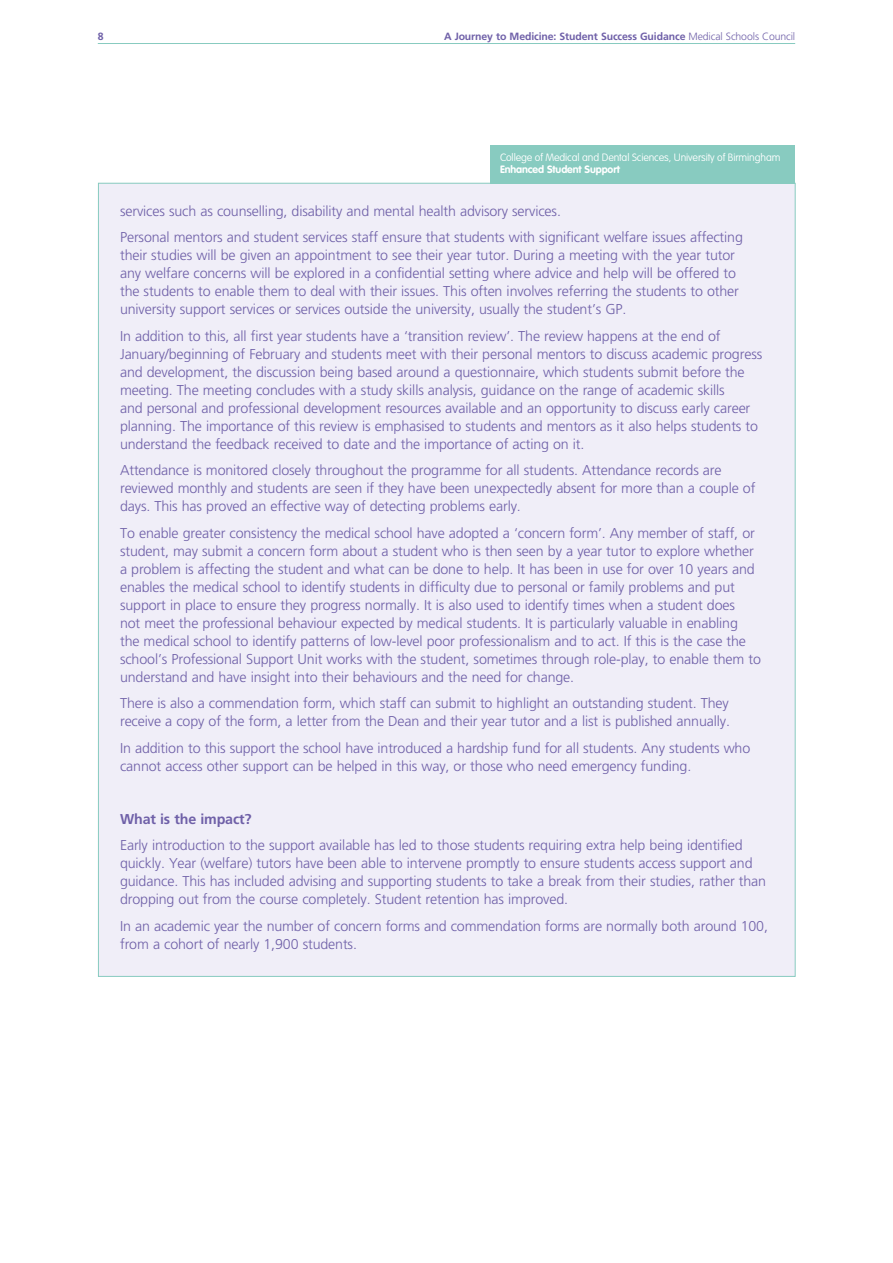
<style>
.page{position:relative;width:893px;height:1263px;background:#fff}
.page>*{position:absolute;margin:0;border:0;box-sizing:border-box;transform-origin:0 0}
.t1{font:300 14.25px/18px "Frutiger";letter-spacing:-.01em;color:#6f60a8}
.t2{font:700 14.25px "Frutiger";letter-spacing:-.01em;color:#6f60a8}
.t3{font:700 10.5px "Frutiger";letter-spacing:-.01em;color:#6f60a8}
.t4{font:100 10.5px "VAG Rounded";letter-spacing:-.01em;color:#fff}
.t5{font:700 10.5px "VAG Rounded";letter-spacing:-.01em;color:#fff}
.s1{font-weight:300}
</style>
<div class="page">
<hr style="left:98px;top:43px;width:697px;height:1px;background:#88cbc0">
<div style="left:98px;top:183px;width:697px;height:793px;background:#f0eef8"></div>
<div style="left:490px;top:145px;width:305px;height:38px;background:#88cbc0"></div>
<p class="t3" style="left:98px;top:30px;width:7px">8</p>
<p class="t3" style="left:444px;top:30px;width:353px">A Journey to Medicine: Student Success Guidance <span class="s1">Medical Schools Council</span></p>
<p class="t4" style="left:500px;top:152px;width:282px">College of Medical and Dental Sciences, University of Birmingham</p>
<p class="t5" style="left:500px;top:163px;width:121px">Enhanced Student Support</p>
<p class="t1" style="left:120px;top:198px;width:624px;line-height:26.5px">services such as counselling, disability and mental health advisory services.<br>Personal mentors and student services staff ensure that students with significant welfare issues affecting</p>
<p class="t1" style="left:120px;top:246px;width:620px">their studies will be given an appointment to see their year tutor. During a meeting with the year tutor any welfare concerns will be explored in a confidential setting where advice and help will be offered to the students to enable them to deal with their issues. This often involves referring the students to other university support services or services outside the university, usually the student’s GP.</p>
<p class="t1" style="left:120px;top:327px;width:644px">In addition to this, all first year students have a ‘transition review’. The review happens at the end of January/beginning of February and students meet with their personal mentors to discuss academic progress and development, the discussion being based around a questionnaire, which students submit before the meeting. The meeting concludes with a study skills analysis, guidance on the range of academic skills<br>and personal and professional development resources available and an opportunity to discuss early career planning. The importance of this review is emphasised to students and mentors as it also helps students to understand the feedback received to date and the importance of acting on it.</p>
<p class="t1" style="left:120px;top:461px;width:637px">Attendance is monitored closely throughout the programme for all students. Attendance records are reviewed monthly and students are seen if they have been unexpectedly absent for more than a couple of days. This has proved an effective way of detecting problems early.</p>
<p class="t1" style="left:120px;top:524px;width:642px">To enable greater consistency the medical school have adopted a ‘concern form’. Any member of staff, or student, may submit a concern form about a student who is then seen by a year tutor to explore whether a problem is affecting the student and what can be done to help. It has been in use for over 10 years and enables the medical school to identify students in difficulty due to personal or family problems and put support in place to ensure they progress normally. It is also used to identify times when a student does<br>not meet the professional behaviour expected by medical students. It is particularly valuable in enabling the medical school to identify patterns of low-level poor professionalism and to act. If this is the case the school’s Professional Support Unit works with the student, sometimes through role-play, to enable them to understand and have insight into their behaviours and the need for change.</p>
<p class="t1" style="left:120px;top:694px;width:611px">There is also a commendation form, which staff can submit to highlight an outstanding student. They receive a copy of the form, a letter from the Dean and their year tutor and a list is published annually.</p>
<p class="t1" style="left:120px;top:739px;width:632px">In addition to this support the school have introduced a hardship fund for all students. Any students who cannot access other support can be helped in this way, or those who need emergency funding.</p>
<p class="t2" style="left:120px;top:810px;width:133px">What is the impact?</p>
<p class="t1" style="left:120px;top:836px;width:647px">Early introduction to the support available has led to those students requiring extra help being identified quickly. Year (welfare) tutors have been able to intervene promptly to ensure students access support and guidance. This has included advising and supporting students to take a break from their studies, rather than dropping out from the course completely. Student retention has improved.</p>
<p class="t1" style="left:120px;top:917px;width:649px">In an academic year the number of concern forms and commendation forms are normally both around 100, from a cohort of nearly 1,900 students.</p>
</div>
